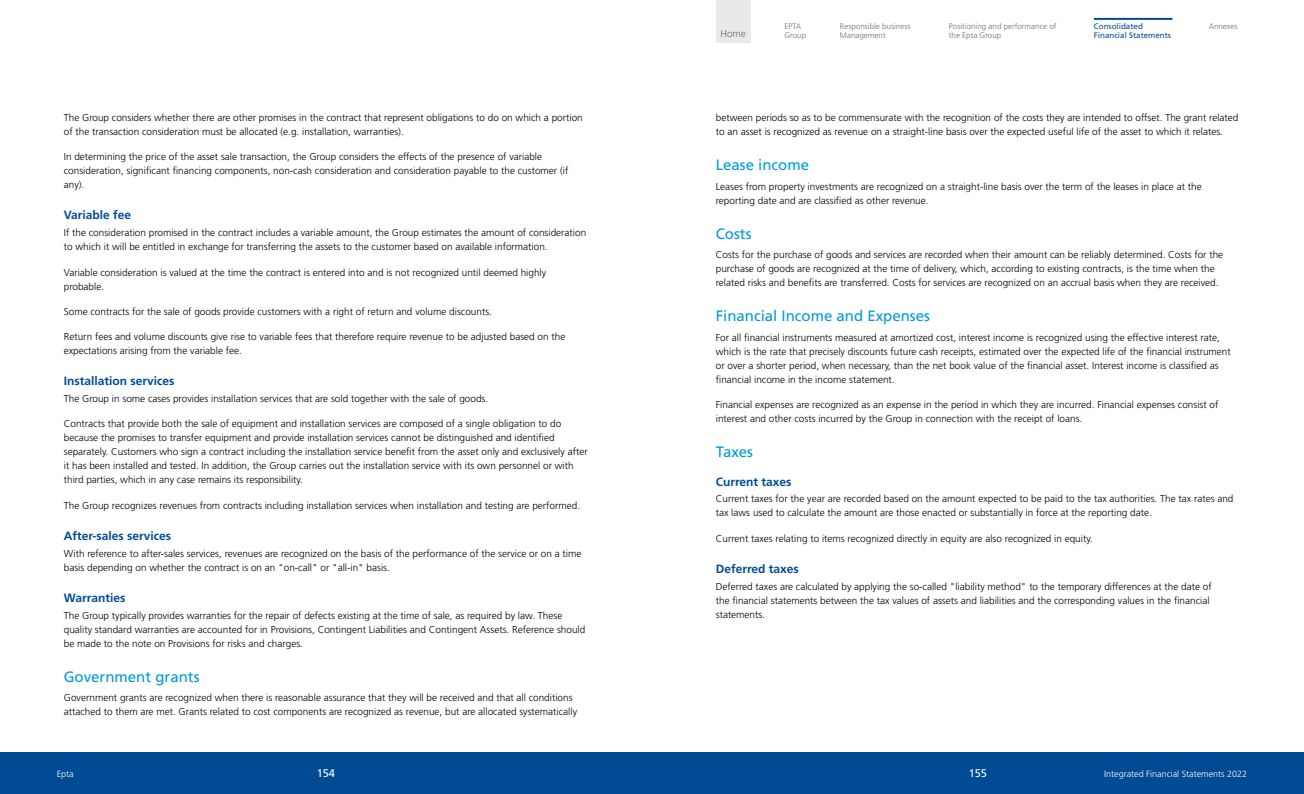
<style>
.page{position:relative;width:1304px;height:794px;background:#fff}
.page>*{position:absolute;margin:0;border:0;box-sizing:border-box;transform-origin:0 0}
.t1{font:15px "Frutiger LT Std";color:#009bd9}
.t2{font:700 12px "Frutiger LT Std";color:#004b93}
.t3{font:11px "Frutiger";color:#fff}
.t4{font:300 10px/14px "Frutiger LT Std";color:#000}
.t5{font:300 10px "Frutiger";color:#706f6f}
.t6{font:300 9px "Frutiger LT Std";color:#fff}
.t7{font:300 8px/9.6px "Frutiger";color:#706f6f}
.t8{font:8px/9.6px "Frutiger LT Std";color:#004b93}
</style>
<div class="page">
<div style="left:0;top:752px;width:1304px;height:42px;background:#004b93"></div>
<hr style="left:1094px;top:18px;width:78px;height:2px;background:#004b93">
<div style="left:716px;top:0;width:35px;height:43px;background:#e9e9e9"></div>
<p class="t4" style="left:64px;top:111px;width:521px">The Group considers whether there are other promises in the contract that represent obligations to do on which a portion of the transaction consideration must be allocated (e.g. installation, warranties).</p>
<p class="t4" style="left:64px;top:150px;width:506px">In determining the price of the asset sale transaction, the Group considers the effects of the presence of variable consideration, significant financing components, non-cash consideration and consideration payable to the customer (if any).</p>
<p class="t2" style="left:64px;top:208px;width:69px">Variable fee</p>
<p class="t4" style="left:64px;top:226px;width:524px">If the consideration promised in the contract includes a variable amount, the Group estimates the amount of consideration to which it will be entitled in exchange for transferring the assets to the customer based on available information.</p>
<p class="t4" style="left:64px;top:265px;width:484px">Variable consideration is valued at the time the contract is entered into and is not recognized until deemed highly probable.</p>
<p class="t4" style="left:64px;top:304px;width:430px">Some contracts for the sale of goods provide customers with a right of return and volume discounts.</p>
<p class="t4" style="left:64px;top:330px;width:503px">Return fees and volume discounts give rise to variable fees that therefore require revenue to be adjusted based on the expectations arising from the variable fee.</p>
<p class="t2" style="left:64px;top:374px;width:112px">Installation services</p>
<p class="t4" style="left:64px;top:392px;width:426px">The Group in some cases provides installation services that are sold together with the sale of goods.</p>
<p class="t4" style="left:64px;top:417px;width:525px">Contracts that provide both the sale of equipment and installation services are composed of a single obligation to do because the promises to transfer equipment and provide installation services cannot be distinguished and identified separately. Customers who sign a contract including the installation service benefit from the asset only and exclusively after it has been installed and tested. In addition, the Group carries out the installation service with its own personnel or with third parties, which in any case remains its responsibility.</p>
<p class="t4" style="left:64px;top:498px;width:518px">The Group recognizes revenues from contracts including installation services when installation and testing are performed.</p>
<p class="t2" style="left:64px;top:528px;width:109px">After-sales services</p>
<p class="t4" style="left:64px;top:546px;width:519px">With reference to after-sales services, revenues are recognized on the basis of the performance of the service or on a time basis depending on whether the contract is on an "on-call" or "all-in" basis.</p>
<p class="t2" style="left:64px;top:590px;width:63px">Warranties</p>
<p class="t4" style="left:64px;top:608px;width:523px">The Group typically provides warranties for the repair of defects existing at the time of sale, as required by law. These quality standard warranties are accounted for in Provisions, Contingent Liabilities and Contingent Assets. Reference should be made to the note on Provisions for risks and charges.</p>
<h1 class="t1" style="left:64px;top:667px;width:137px">Government grants</h1>
<p class="t4" style="left:64px;top:691px;width:515px">Government grants are recognized when there is reasonable assurance that they will be received and that all conditions attached to them are met. Grants related to cost components are recognized as revenue, but are allocated systematically</p>
<p class="t5" style="left:720px;top:28px;width:27px">Home</p>
<p class="t7" style="left:784px;top:21px;width:23px">EPTA<br>Group</p>
<p class="t7" style="left:840px;top:21px;width:72px">Responsible business<br>Management</p>
<p class="t7" style="left:949px;top:21px;width:109px">Positioning and performance of the Epta Group</p>
<p class="t8" style="left:1094px;top:21px;width:78px">Consolidated<br>Financial Statements</p>
<p class="t7" style="left:1209px;top:21px;width:30px">Annexes</p>
<p class="t4" style="left:716px;top:111px;width:524px">between periods so as to be commensurate with the recognition of the costs they are intended to offset. The grant related to an asset is recognized as revenue on a straight-line basis over the expected useful life of the asset to which it relates.</p>
<h1 class="t1" style="left:716px;top:156px;width:95px">Lease income</h1>
<p class="t4" style="left:716px;top:179px;width:487px">Leases from property investments are recognized on a straight-line basis over the term of the leases in place at the reporting date and are classified as other revenue.</p>
<h1 class="t1" style="left:716px;top:225px;width:37px">Costs</h1>
<p class="t4" style="left:716px;top:248px;width:509px">Costs for the purchase of goods and services are recorded when their amount can be reliably determined. Costs for the purchase of goods are recognized at the time of delivery, which, according to existing contracts, is the time when the related risks and benefits are transferred. Costs for services are recognized on an accrual basis when they are received.</p>
<h1 class="t1" style="left:716px;top:307px;width:216px">Financial Income and Expenses</h1>
<p class="t4" style="left:716px;top:331px;width:517px">For all financial instruments measured at amortized cost, interest income is recognized using the effective interest rate, which is the rate that precisely discounts future cash receipts, estimated over the expected life of the financial instrument or over a shorter period, when necessary, than the net book value of the financial asset. Interest income is classified as financial income in the income statement.</p>
<p class="t4" style="left:716px;top:398px;width:504px">Financial expenses are recognized as an expense in the period in which they are incurred. Financial expenses consist of interest and other costs incurred by the Group in connection with the receipt of loans.</p>
<h1 class="t1" style="left:716px;top:443px;width:39px">Taxes</h1>
<p class="t2" style="left:716px;top:474px;width:77px">Current taxes</p>
<p class="t4" style="left:716px;top:492px;width:519px">Current taxes for the year are recorded based on the amount expected to be paid to the tax authorities. The tax rates and tax laws used to calculate the amount are those enacted or substantially in force at the reporting date.</p>
<p class="t4" style="left:716px;top:531px;width:378px">Current taxes relating to items recognized directly in equity are also recognized in equity.</p>
<p class="t2" style="left:716px;top:561px;width:85px">Deferred taxes</p>
<p class="t4" style="left:716px;top:579px;width:497px">Deferred taxes are calculated by applying the so-called "liability method" to the temporary differences at the date of the financial statements between the tax values of assets and liabilities and the corresponding values in the financial statements.</p>
<p class="t6" style="left:57px;top:768px;width:19px">Epta</p>
<p class="t3" style="left:317px;top:767px;width:20px">154</p>
<p class="t3" style="left:969px;top:767px;width:20px">155</p>
<p class="t6" style="left:1104px;top:768px;width:145px">Integrated Financial Statements 2022</p>
</div>
